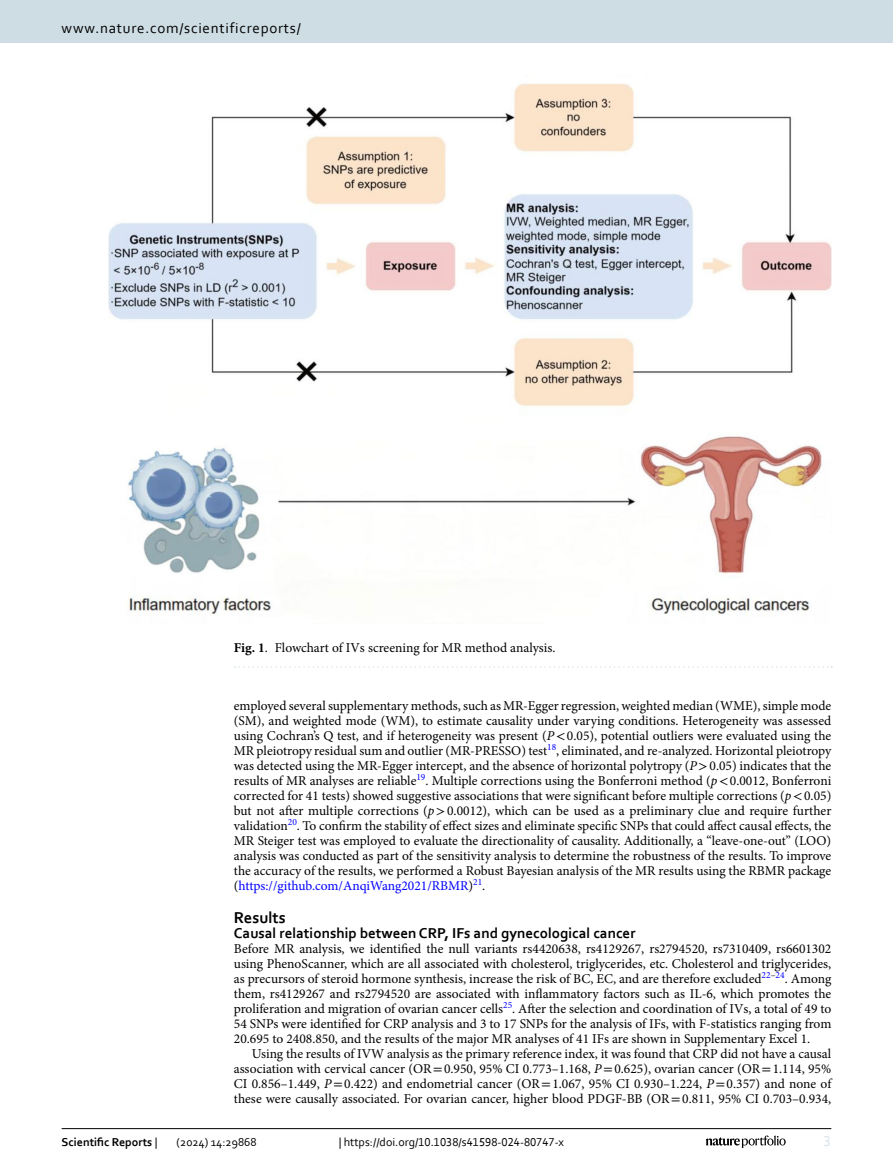
<style>
.page{position:relative;width:893px;height:1174px;background:#fff}
.page>*{position:absolute;margin:0;border:0;box-sizing:border-box;transform-origin:0 0}
.Head_1{font:700 16.5px "Corbel";color:#000}
.Head_2_After_1{font:700 15px "Corbel";color:#000}
.t1{font:15px "Corbel";letter-spacing:.05em;color:#000}
.t2{font:15px "Corbel";color:#d9e4eb}
.Body_Text{font:13.5px/15px "Minion Pro";color:#000;text-align:justify}
.Body_Text_Indent{font:13.5px/15px "Minion Pro";color:#000;text-align:justify}
.Figure_Caption{font:13.5px "Minion Pro";color:#000}
.t3{font:12px "Corbel";color:#000}
.t4{font:700 12px "Corbel";color:#000}
.s1{font-weight:700}
.s2{font-style:italic}
.s3{font-family:"STIX"}
.s4{color:#00f}
.s5{font-weight:400}
</style>
<div class="page">
<img style="left:108px;top:83px;width:723px;height:531px">
<svg style="left:235px;top:666px;width:597px;height:1px"></svg>
<hr style="left:62px;top:1128px;width:769px;height:1px;background:#000">
<svg style="left:706px;top:1135px;width:80px;height:12px"></svg>
<div style="left:0;top:0;width:893px;height:43px;background:#cedde4"></div>
<p class="t1" style="left:62px;top:18px;width:241px">www.nature.com/scientificreports/</p>
<p class="Figure_Caption" style="left:234px;top:638px;width:323px"><span class="s1">Fig. 1</span>. Flowchart of IVs screening for MR method analysis.</p>
<p class="Body_Text" style="left:234px;top:698px;width:599px">employed several supplementary methods, such as MR-Egger regression, weighted median (WME), simple mode (SM), and weighted mode (WM), to estimate causality under varying conditions. Heterogeneity was assessed using Cochran’s Q test, and if heterogeneity was present (<span class="s2">P</span><span class="s3">&lt;</span>0.05), potential outliers were evaluated using the MR pleiotropy residual sum and outlier (MR-PRESSO) test<sup>18</sup>, eliminated, and re-analyzed. Horizontal pleiotropy was detected using the MR-Egger intercept, and the absence of horizontal polytropy (<span class="s2">P</span><span class="s3">&gt;</span>0.05) indicates that the results of MR analyses are reliable<sup>19</sup>. Multiple corrections using the Bonferroni method (<span class="s2">p</span><span class="s3">&lt;</span>0.0012, Bonferroni corrected for 41 tests) showed suggestive associations that were significant before multiple corrections (<span class="s2">p</span><span class="s3">&lt;</span>0.05) but not after multiple corrections (<span class="s2">p</span><span class="s3">&gt;</span>0.0012), which can be used as a preliminary clue and require further validation<sup>20</sup>. To confirm the stability of effect sizes and eliminate specific SNPs that could affect causal effects, the MR Steiger test was employed to evaluate the directionality of causality. Additionally, a “leave-one-out” (LOO) analysis was conducted as part of the sensitivity analysis to determine the robustness of the results. To improve the accuracy of the results, we performed a Robust Bayesian analysis of the MR results using the RBMR package (<span class="s4">https://github.com/AnqiWang2021/RBMR</span>)<sup>21</sup>.</p>
<p class="Head_1" style="left:234px;top:907px;width:53px">Results</p>
<p class="Head_2_After_1" style="left:234px;top:923px;width:403px">Causal relationship between CRP, IFs and gynecological cancer</p>
<p class="Body_Text" style="left:234px;top:941px;width:599px">Before MR analysis, we identified the null variants rs4420638, rs4129267, rs2794520, rs7310409, rs6601302 using PhenoScanner, which are all associated with cholesterol, triglycerides, etc. Cholesterol and triglycerides, as precursors of steroid hormone synthesis, increase the risk of BC, EC, and are therefore excluded<sup>22</sup><sup>–</sup><sup>24</sup>. Among them, rs4129267 and rs2794520 are associated with inflammatory factors such as IL-6, which promotes the proliferation and migration of ovarian cancer cells<sup>25</sup>. After the selection and coordination of IVs, a total of 49 to 54 SNPs were identified for CRP analysis and 3 to 17 SNPs for the analysis of IFs, with F-statistics ranging from 20.695 to 2408.850, and the results of the major MR analyses of 41 IFs are shown in Supplementary Excel 1.</p>
<p class="Body_Text_Indent" style="left:234px;top:1046px;width:599px;text-indent:18px">Using the results of IVW analysis as the primary reference index, it was found that CRP did not have a causal association with cervical cancer (OR<span class="s3">=</span>0.950, 95% CI 0.773–1.168, <span class="s2">P</span><span class="s3">=</span>0.625), ovarian cancer (OR<span class="s3">=</span>1.114, 95% CI 0.856–1.449, <span class="s2">P</span><span class="s3">=</span>0.422) and endometrial cancer (OR<span class="s3">=</span>1.067, 95% CI 0.930–1.224, <span class="s2">P</span><span class="s3">=</span>0.357) and none of these were causally associated. For ovarian cancer, higher blood PDGF-BB (OR<span class="s3">=</span>0.811, 95% CI 0.703–0.934,</p>
<p class="t4" style="left:62px;top:1134px;width:97px">Scientific Reports <span class="s5">|</span></p>
<p class="t3" style="left:177px;top:1134px;width:82px">(2024) 14:29868</p>
<p class="t3" style="left:339px;top:1134px;width:227px">| https://doi.org/10.1038/s41598-024-80747-x</p>
<p class="t2" style="left:824px;top:1132px;width:9px">3</p>
</div>
